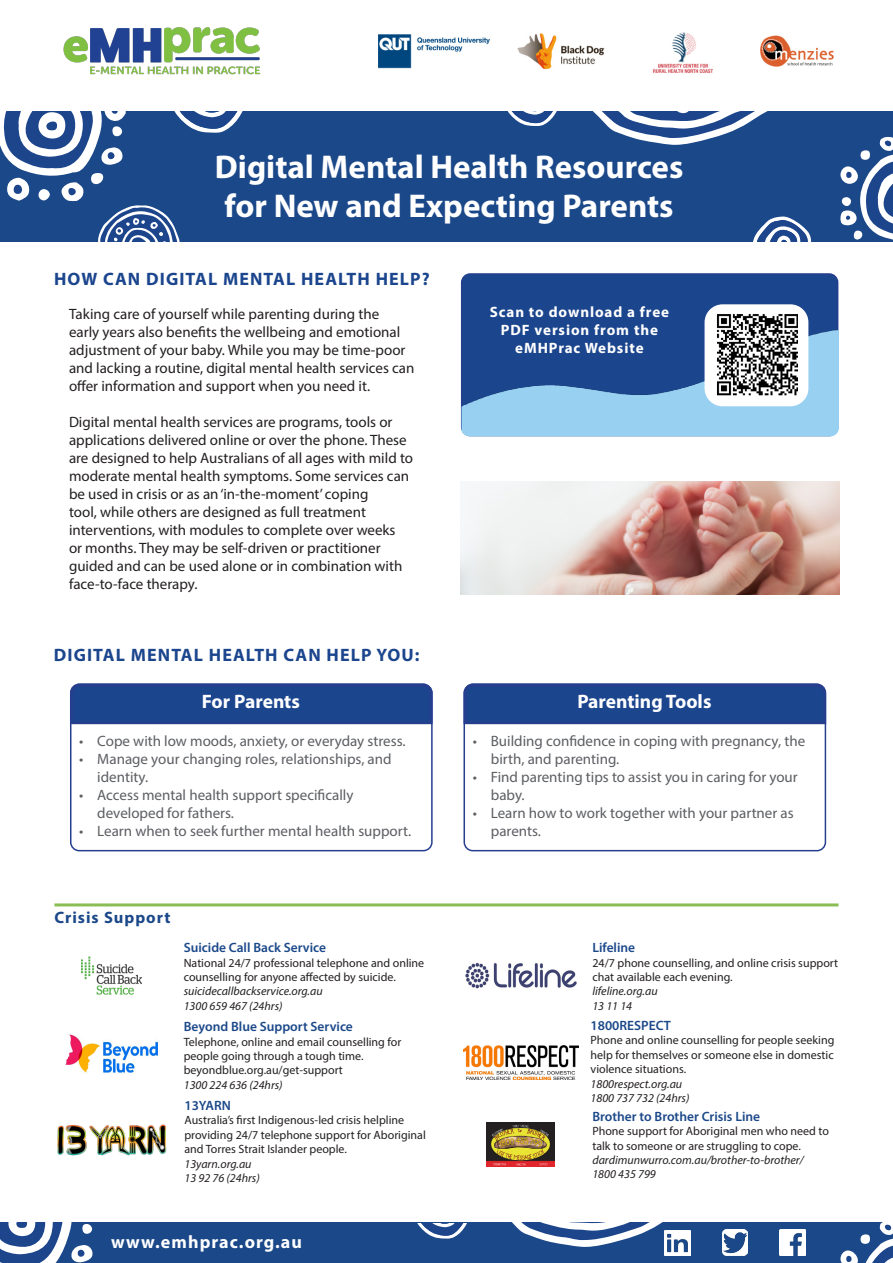
<style>
.page{position:relative;width:893px;height:1263px;background:#fff}
.page>*{position:absolute;margin:0;border:0;box-sizing:border-box;transform-origin:0 0}
.t1{font:700 33px "Myriad Pro";color:#fff}
.t2{font:700 19.5px "Myriad Pro";color:#fff}
.t3{font:700 18px "Myriad Pro";letter-spacing:.06em;color:#1b458d}
.t4{font:700 18px "Myriad Pro";letter-spacing:.06em;color:#fff}
.t5{font:700 16.5px "Myriad Pro";letter-spacing:.06em;color:#1b4889}
.t6{font:15px/18px "Myriad Pro";color:#231f20}
.t7{font:15px/18px "Myriad Pro";color:#5c5e62}
.t8{font:700 15px "Myriad Pro";letter-spacing:.06em;color:#fff}
.t9{font:600 13.5px "Myriad Pro";color:#1b4889}
.t10{font:12px/14.4px "Myriad Pro";color:#231f20}
.t11{font:italic 12px "Myriad Pro";color:#231f20}
</style>
<div class="page">
<div style="left:0;top:111px;width:893px;height:130px;background:#1b4889"></div>
<img style="left:63px;top:27px;width:198px;height:48px">
<img style="left:379px;top:32px;width:454px;height:41px">
<svg style="left:753px;top:216px;width:58px;height:25px"></svg>
<svg style="left:840px;top:137px;width:53px;height:103px"></svg>
<svg style="left:507px;top:111px;width:261px;height:34px"></svg>
<svg style="left:0;top:111px;width:248px;height:131px"></svg>
<div style="left:1px;top:1222px;width:892px;height:41px;background:#1b4889"></div>
<svg style="left:1px;top:1222px;width:92px;height:41px"></svg>
<svg style="left:840px;top:1222px;width:53px;height:41px"></svg>
<svg style="left:417px;top:1222px;width:274px;height:25px"></svg>
<img style="left:780px;top:1230px;width:25px;height:25px">
<img style="left:722px;top:1230px;width:26px;height:25px">
<img style="left:664px;top:1230px;width:26px;height:26px">
<svg style="left:73px;top:686px;width:357px;height:39px;background:#20488f"></svg>
<div style="left:70px;top:683px;width:363px;height:168px;border:2px solid #253f8e;border-radius:9px"></div>
<hr style="left:54px;top:903px;width:784px;height:3px;background:#8abe55">
<img style="left:81px;top:956px;width:61px;height:39px">
<img style="left:465px;top:962px;width:112px;height:27px">
<img style="left:65px;top:1034px;width:93px;height:39px">
<img style="left:463px;top:1045px;width:115px;height:34px">
<img style="left:461px;top:481px;width:378px;height:113px">
<img style="left:461px;top:273px;width:378px;height:163px">
<div style="left:705px;top:304px;width:103px;height:102px;background:#fff;border-radius:18px"></div>
<svg style="left:466px;top:686px;width:361px;height:40px;background:#264d92"></svg>
<div style="left:463px;top:683px;width:363px;height:168px;border:2px solid #253f8e;border-radius:9px"></div>
<img style="left:57px;top:1124px;width:109px;height:32px">
<img style="left:486px;top:1123px;width:68px;height:44px">
<img style="left:717px;top:314px;width:80px;height:82px">
<p class="t1" style="left:215px;top:145px;width:470px">Digital Mental Health Resources</p>
<p class="t1" style="left:225px;top:184px;width:451px">for New and Expecting Parents</p>
<p class="t3" style="left:54px;top:267px;width:377px">HOW CAN DIGITAL MENTAL HEALTH HELP?</p>
<p class="t6" style="left:69px;top:305px;width:347px">Taking care of yourself while parenting during the<br>early years also benefits the wellbeing and emotional adjustment of your baby. While you may be time-poor and lacking a routine, digital mental health services can offer information and support when you need it.</p>
<p class="t6" style="left:69px;top:413px;width:346px">Digital mental health services are programs, tools or applications delivered online or over the phone. These are designed to help Australians of all ages with mild to moderate mental health symptoms. Some services can be used in crisis or as an ‘in-the-moment’ coping</p>
<p class="t6" style="left:69px;top:503px;width:298px">tool, while others are designed as full treatment</p>
<p class="t6" style="left:69px;top:521px;width:328px">interventions, with modules to complete over weeks</p>
<p class="t6" style="left:69px;top:539px;width:335px">or months. They may be self-driven or practitioner guided and can be used alone or in combination with face-to-face therapy.</p>
<p class="t3" style="left:54px;top:643px;width:367px">DIGITAL MENTAL HEALTH CAN HELP YOU:</p>
<p class="t2" style="left:202px;top:689px;width:100px">For Parents</p>
<p class="t7" style="left:79px;top:732px;width:328px">• Cope with low moods, anxiety, or everyday stress.</p>
<p class="t7" style="left:97px;top:750px;width:296px;text-indent:-18px">• Manage your changing roles, relationships, and identity.</p>
<p class="t7" style="left:97px;top:786px;width:258px;text-indent:-18px">• Access mental health support specifically developed for fathers.</p>
<p class="t7" style="left:79px;top:822px;width:333px">• Learn when to seek further mental health support.</p>
<p class="t5" style="left:54px;top:907px;width:118px">Crisis Support</p>
<p class="t9" style="left:184px;top:939px;width:144px">Suicide Call Back Service</p>
<p class="t10" style="left:184px;top:955px;width:242px">National 24/7 professional telephone and online counselling for anyone affected by suicide.</p>
<p class="t11" style="left:184px;top:984px;width:141px">suicidecallbackservice.org.au</p>
<p class="t11" style="left:184px;top:998px;width:100px">1300 659 467 (24hrs)</p>
<p class="t9" style="left:184px;top:1018px;width:171px">Beyond Blue Support Service</p>
<p class="t10" style="left:184px;top:1034px;width:219px">Telephone, online and email counselling for people going through a tough time.</p>
<p class="t10" style="left:184px;top:1063px;width:161px">beyondblue.org.au/get-support</p>
<p class="t11" style="left:184px;top:1077px;width:100px">1300 224 636 (24hrs)</p>
<p class="t9" style="left:184px;top:1097px;width:48px">13YARN</p>
<p class="t10" style="left:184px;top:1113px;width:243px">Australia’s first Indigenous-led crisis helpline providing 24/7 telephone support for Aboriginal and Torres Strait Islander people.</p>
<p class="t11" style="left:184px;top:1156px;width:69px">13yarn.org.au</p>
<p class="t11" style="left:184px;top:1170px;width:77px">13 92 76 (24hrs)</p>
<p class="t4" style="left:111px;top:1230px;width:192px">www.emhprac.org.au</p>
<p class="t8" style="left:490px;top:302px;width:181px">Scan to download a free</p>
<p class="t8" style="left:501px;top:320px;width:159px">PDF version from the</p>
<p class="t8" style="left:515px;top:338px;width:130px">eMHPrac Website</p>
<p class="t2" style="left:577px;top:689px;width:136px">Parenting Tools</p>
<p class="t7" style="left:491px;top:732px;width:316px;text-indent:-18px">• Building confidence in coping with pregnancy, the birth, and parenting.</p>
<p class="t7" style="left:491px;top:768px;width:308px;text-indent:-18px">• Find parenting tips to assist you in caring for your baby.</p>
<p class="t7" style="left:491px;top:804px;width:304px;text-indent:-18px">• Learn how to work together with your partner as parents.</p>
<p class="t9" style="left:592px;top:939px;width:44px">Lifeline</p>
<p class="t10" style="left:592px;top:955px;width:247px">24/7 phone counselling, and online crisis support chat available each evening.</p>
<p class="t11" style="left:592px;top:984px;width:67px">lifeline.org.au</p>
<p class="t11" style="left:592px;top:998px;width:41px">13 11 14</p>
<p class="t9" style="left:591px;top:1017px;width:82px">1800RESPECT</p>
<p class="t10" style="left:591px;top:1033px;width:245px;text-align:justify">Phone and online counselling for people seeking help for themselves or someone else in domestic violence situations.</p>
<p class="t11" style="left:591px;top:1076px;width:93px">1800respect.org.au</p>
<p class="t11" style="left:591px;top:1090px;width:100px">1800 737 732 (24hrs)</p>
<p class="t9" style="left:592px;top:1107px;width:169px">Brother to Brother Crisis Line</p>
<p class="t10" style="left:592px;top:1124px;width:238px">Phone support for Aboriginal men who need to talk to someone or are struggling to cope.</p>
<p class="t11" style="left:592px;top:1152px;width:213px">dardimunwurro.com.au/brother-to-brother/</p>
<p class="t11" style="left:592px;top:1167px;width:65px">1800 435 799</p>
</div>
